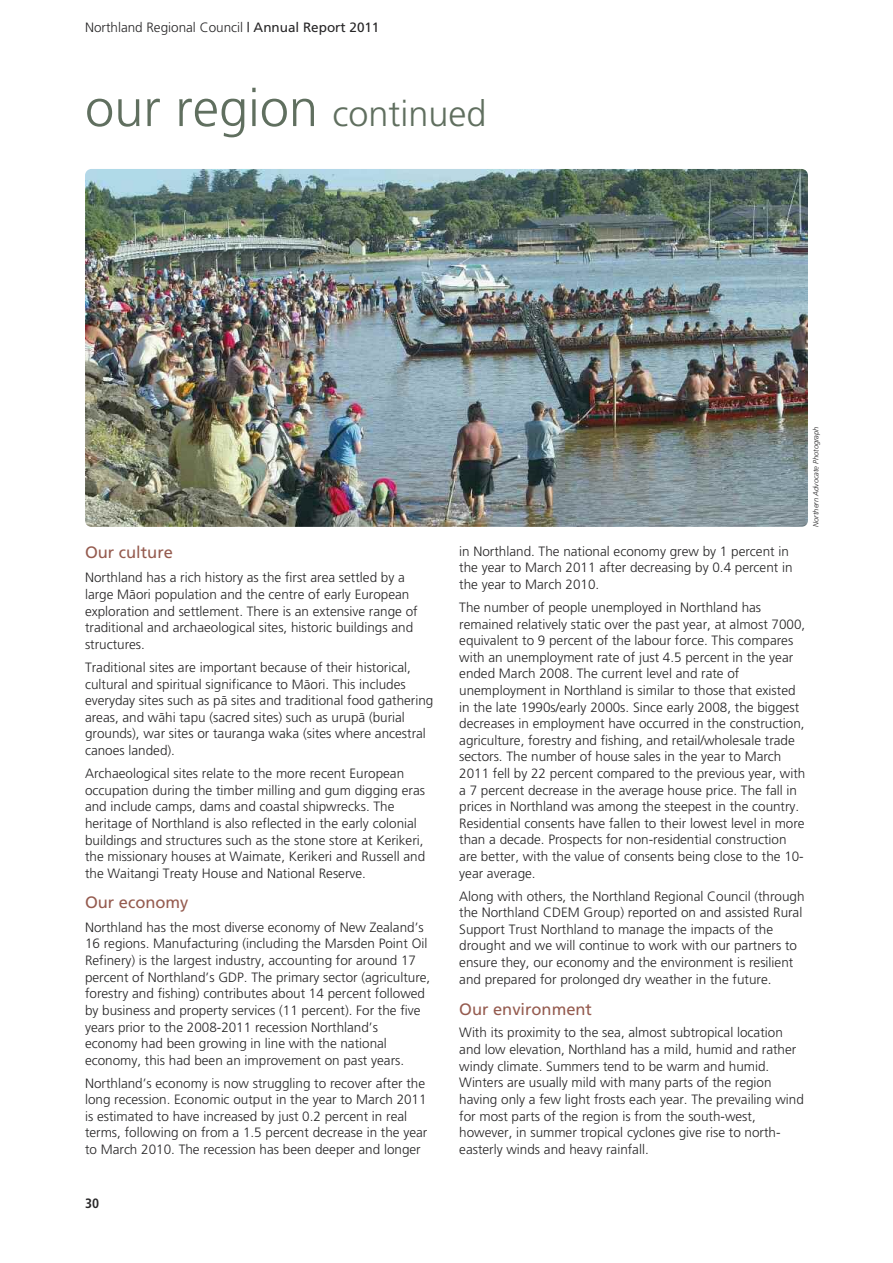
<style>
.page{position:relative;width:893px;height:1263px;background:#fff}
.page>*{position:absolute;margin:0;border:0;box-sizing:border-box;transform-origin:0 0}
.t1{font:300 52.5px "Frutiger Maori";color:#606f5f}
.t2{font:16.5px "Frutiger Maori";color:#955b4f}
.t3{font:300 13.5px/16.6px "Frutiger Maori";color:#272627}
.t4{font:700 condensed 13.5px "Frutiger Maori";color:#272627}
.t5{font:italic 300 7.5px "Frutiger Maori";color:#272627}
.s1{font-weight:400}
.s2{font-size:36px}
</style>
<div class="page">
<img style="left:85px;top:169px;width:723px;height:358px;border-radius:6px">
<p class="t3" style="left:85px;top:20px;width:296px">Northland Regional Council <span class="s1">| Annual Report 2011</span></p>
<h1 class="t1" style="left:85px;top:87px;width:403px">our region <span class="s2">continued</span></h1>
<p class="t2" style="left:85px;top:546px;width:89px">Our culture</p>
<p class="t3" style="left:85px;top:570px;width:334px">Northland has a rich history as the first area settled by a large Mäori population and the centre of early European exploration and settlement. There is an extensive range of traditional and archaeological sites, historic buildings and structures.</p>
<p class="t3" style="left:85px;top:660px;width:350px">Traditional sites are important because of their historical, cultural and spiritual significance to Mäori. This includes everyday sites such as pä sites and traditional food gathering areas, and wähi tapu (sacred sites) such as urupä (burial grounds), war sites or tauranga waka (sites where ancestral canoes landed).</p>
<p class="t3" style="left:85px;top:766px;width:342px">Archaeological sites relate to the more recent European occupation during the timber milling and gum digging eras and include camps, dams and coastal shipwrecks. The heritage of Northland is also reflected in the early colonial buildings and structures such as the stone store at Kerikeri, the missionary houses at Waimate, Kerikeri and Russell and the Waitangi Treaty House and National Reserve.</p>
<p class="t2" style="left:85px;top:895px;width:105px">Our economy</p>
<p class="t3" style="left:85px;top:920px;width:347px">Northland has the most diverse economy of New Zealand’s 16 regions. Manufacturing (including the Marsden Point Oil Refinery) is the largest industry, accounting for around 17 percent of Northland’s GDP. The primary sector (agriculture, forestry and fishing) contributes about 14 percent followed by business and property services (11 percent). For the five years prior to the 2008-2011 recession Northland’s economy had been growing in line with the national economy, this had been an improvement on past years.</p>
<p class="t3" style="left:85px;top:1076px;width:344px">Northland’s economy is now struggling to recover after the long recession. Economic output in the year to March 2011 is estimated to have increased by just 0.2 percent in real terms, following on from a 1.5 percent decrease in the year to March 2010. The recession has been deeper and longer</p>
<p class="t4" style="left:85px;top:1198px;width:16px">30</p>
<p class="t3" style="left:459px;top:544px;width:335px">in Northland. The national economy grew by 1 percent in the year to March 2011 after decreasing by 0.4 percent in the year to March 2010.</p>
<p class="t3" style="left:459px;top:600px;width:348px">The number of people unemployed in Northland has remained relatively static over the past year, at almost 7000, equivalent to 9 percent of the labour force. This compares with an unemployment rate of just 4.5 percent in the year ended March 2008. The current level and rate of unemployment in Northland is similar to those that existed in the late 1990s/early 2000s. Since early 2008, the biggest decreases in employment have occurred in the construction, agriculture, forestry and fishing, and retail/wholesale trade sectors. The number of house sales in the year to March 2011 fell by 22 percent compared to the previous year, with a 7 percent decrease in the average house price. The fall in prices in Northland was among the steepest in the country.<br>Residential consents have fallen to their lowest level in more than a decade. Prospects for non-residential construction are better, with the value of consents being close to the 10- year average.</p>
<p class="t3" style="left:459px;top:889px;width:347px">Along with others, the Northland Regional Council (through the Northland CDEM Group) reported on and assisted Rural Support Trust Northland to manage the impacts of the drought and we will continue to work with our partners to ensure they, our economy and the environment is resilient and prepared for prolonged dry weather in the future.</p>
<p class="t2" style="left:459px;top:1002px;width:134px">Our environment</p>
<p class="t3" style="left:459px;top:1025px;width:346px">With its proximity to the sea, almost subtropical location and low elevation, Northland has a mild, humid and rather windy climate. Summers tend to be warm and humid.<br>Winters are usually mild with many parts of the region having only a few light frosts each year. The prevailing wind for most parts of the region is from the south-west, however, in summer tropical cyclones give rise to north&shy;easterly winds and heavy rainfall.</p>
<p class="t5" style="left:813px;top:527px;width:102px;rotate:-90deg">Northern Advocate Photograph</p>
</div>
